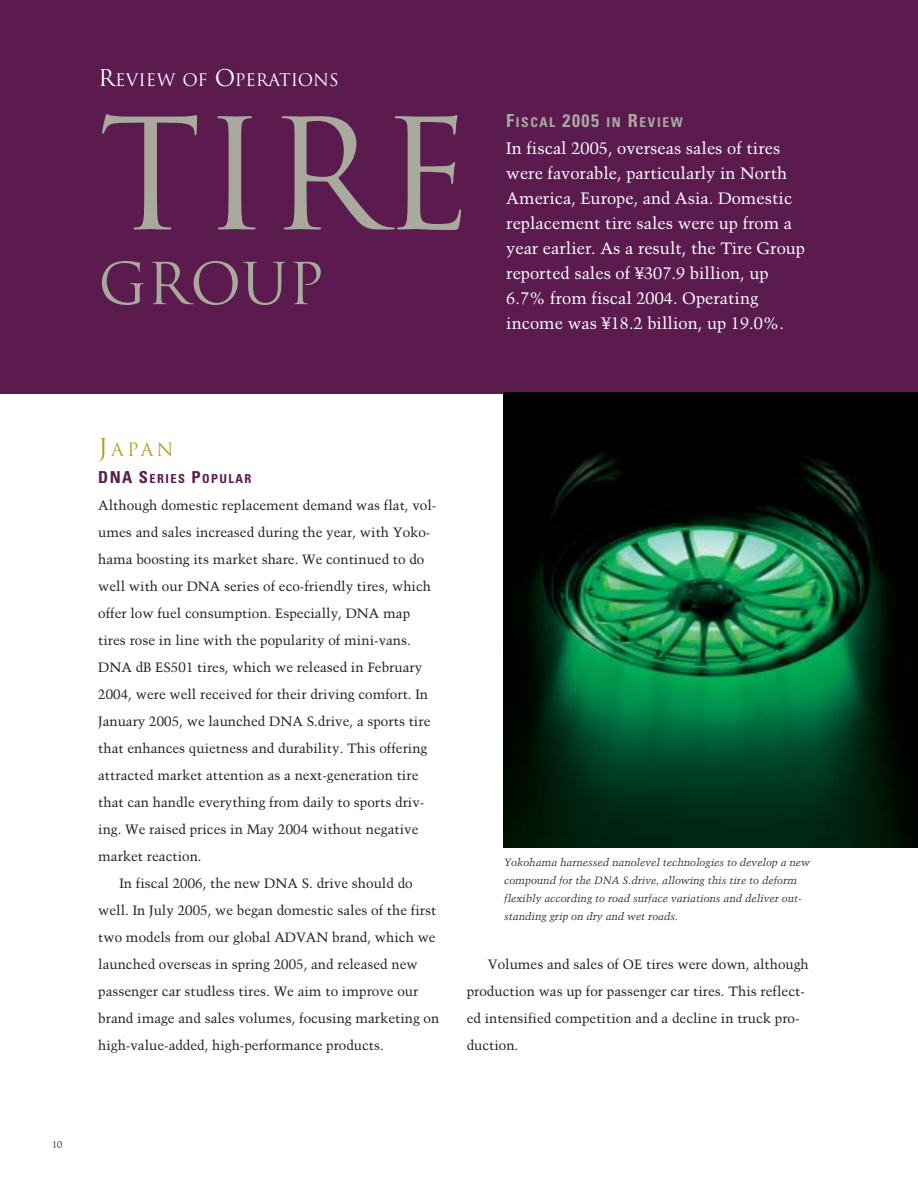
<style>
.page{position:relative;width:918px;height:1188px;background:#fff}
.page>*{position:absolute;margin:0;border:0;box-sizing:border-box;transform-origin:0 0}
.t1{font:150px "Trajan";color:#a9a99e}
.t2{font:56.25px "Trajan";color:#a9a99e}
.t3{font:18px "Trajan";color:#ada126}
.t4{font:16.8px "Trajan";color:#fff}
.t5{font:16.5px/24.9px "Trump Mediaeval";color:#fff}
.t6{font:13.5px/27px "Trump Mediaeval";color:#231f20}
.t7{font:700 condensed 13.5px "Univers";letter-spacing:.12em;color:#a9a99e}
.t8{font:700 condensed 12.3px "Univers";letter-spacing:.12em;color:#5b1b4f}
.t9{font:italic 10.5px/18px "Trump Mediaeval";color:#231f20}
.t10{font:9px "Trajan";color:#231f20}
.s1{font-size:22.5px}
.s2{font-size:18px}
.s3{font-size:24px}
.s4{font-size:16.5px}
</style>
<div class="page">
<div style="left:0;top:0;width:918px;height:393px;background:#5b1b4f"></div>
<img style="left:504px;top:393px;width:414px;height:454px">
<p class="t4" style="left:98px;top:71px;width:242px"><span class="s1">R</span>EVIEW OF <span class="s1">O</span>PERATIONS</p>
<h1 class="t1" style="left:98px;top:90px;width:376px">TIRE</h1>
<h2 class="t2" style="left:98px;top:252px;width:227px">GROUP</h2>
<p class="t7" style="left:506px;top:118px;width:178px"><span class="s2">F</span>ISCAL <span class="s2">2005</span> IN <span class="s2">R</span>EVIEW</p>
<p class="t5" style="left:506px;top:137px;width:300px">In fiscal 2005, overseas sales of tires were favorable, particularly in North America, Europe, and Asia. Domestic replacement tire sales were up from a year earlier. As a result, the Tire Group reported sales of ¥307.9 billion, up 6.7% from fiscal 2004. Operating income was ¥18.2 billion, up 19.0%.</p>
<p class="t10" style="left:53px;top:1139px;width:12px">10</p>
<h3 class="t3" style="left:98px;top:439px;width:77px"><span class="s3">J</span>APAN</h3>
<p class="t8" style="left:98px;top:474px;width:155px"><span class="s4">DNA S</span>ERIES <span class="s4">P</span>OPULAR</p>
<p class="t6" style="left:98px;top:493px;width:340px">Although domestic replacement demand was flat, vol-</p>
<p class="t6" style="left:98px;top:520px;width:334px">umes and sales increased during the year, with Yoko-</p>
<p class="t6" style="left:98px;top:547px;width:328px">hama boosting its market share. We continued to do</p>
<p class="t6" style="left:98px;top:574px;width:334px">well with our DNA series of eco-friendly tires, which</p>
<p class="t6" style="left:98px;top:601px;width:313px">offer low fuel consumption. Especially, DNA map</p>
<p class="t6" style="left:98px;top:628px;width:314px">tires rose in line with the popularity of mini-vans.</p>
<p class="t6" style="left:98px;top:655px;width:325px">DNA dB ES501 tires, which we released in February</p>
<p class="t6" style="left:98px;top:682px;width:331px">2004, were well received for their driving comfort. In</p>
<p class="t6" style="left:98px;top:709px;width:334px">January 2005, we launched DNA S.drive, a sports tire</p>
<p class="t6" style="left:98px;top:736px;width:331px">that enhances quietness and durability. This offering</p>
<p class="t6" style="left:98px;top:763px;width:322px">attracted market attention as a next-generation tire</p>
<p class="t6" style="left:98px;top:790px;width:328px">that can handle everything from daily to sports driv-</p>
<p class="t6" style="left:98px;top:817px;width:322px">ing. We raised prices in May 2004 without negative</p>
<p class="t6" style="left:98px;top:844px;width:105px">market reaction.</p>
<p class="t6" style="left:120px;top:871px;width:295px">In fiscal 2006, the new DNA S. drive should do</p>
<p class="t6" style="left:98px;top:898px;width:340px">well. In July 2005, we began domestic sales of the first</p>
<p class="t6" style="left:98px;top:925px;width:339px">two models from our global ADVAN brand, which we</p>
<p class="t6" style="left:98px;top:952px;width:321px">launched overseas in spring 2005, and released new</p>
<p class="t6" style="left:98px;top:979px;width:322px">passenger car studless tires. We aim to improve our</p>
<p class="t6" style="left:98px;top:1006px;width:343px">brand image and sales volumes, focusing marketing on</p>
<p class="t6" style="left:98px;top:1033px;width:287px">high-value-added, high-performance products.</p>
<p class="t9" style="left:504px;top:854px;width:307px">Yokohama harnessed nanolevel technologies to develop a new compound for the DNA S.drive, allowing this tire to deform flexibly according to road surface variations and deliver out&shy;standing grip on dry and wet roads.</p>
<p class="t6" style="left:467px;top:952px;width:344px;text-indent:21px">Volumes and sales of OE tires were down, although production was up for passenger car tires. This reflect&shy;ed intensified competition and a decline in truck pro&shy;duction.</p>
</div>
